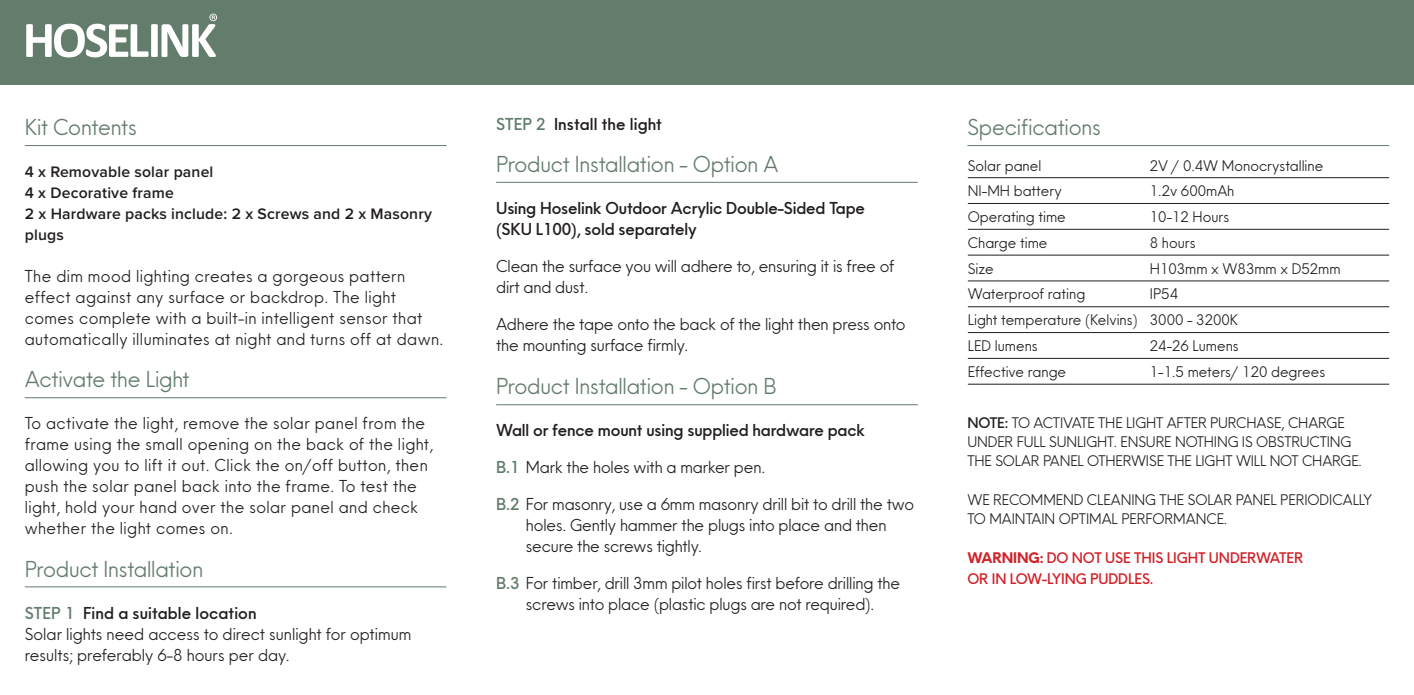
<style>
.page{position:relative;width:1414px;height:695px;background:#fff}
.page>*{position:absolute;margin:0;border:0;box-sizing:border-box;transform-origin:0 0}
.t1{font:21px "Neue Einstellung";letter-spacing:-.01em;color:#637c6c}
.t2{font:15.75px/21px "Neue Einstellung";color:#231f20}
.t3{font:15.75px/21px "Neue Einstellung";letter-spacing:.025em;color:#231f20}
.t4{font:500 15.75px/21px "Neue Einstellung";letter-spacing:-.01em;color:#231f20}
.PARRAFO_GENERAL{font:600 15.75px/21px "Proxima Nova";letter-spacing:.01em;color:#231f20}
.t5{font:14px/19.2px "Neue Einstellung";letter-spacing:-.005em;color:#231f20}
.t6{font:500 14px/21px "Neue Einstellung";letter-spacing:-.01em;color:#d1232a}
.s1{color:#637d6c}
.s2{font-weight:500;color:#637d6c}
.s3{font-weight:500}
.s4{font-weight:700}
</style>
<div class="page">
<hr style="left:25px;top:145px;width:421px;height:1px;background:#637c6c">
<hr style="left:25px;top:397px;width:421px;height:1px;background:#637c6c">
<hr style="left:25px;top:586px;width:421px;height:1px;background:#637c6c">
<hr style="left:496px;top:182px;width:422px;height:1px;background:#637c6c">
<hr style="left:496px;top:404px;width:422px;height:1px;background:#637c6c">
<hr style="left:967px;top:145px;width:422px;height:1px;background:#637c6c">
<div style="left:0;top:0;width:1414px;height:84px;background:#637c6c"></div>
<svg style="left:26px;top:14px;width:191px;height:43px"></svg>
<hr style="left:968px;top:177px;width:421px;height:1px;background:#231f20">
<hr style="left:968px;top:203px;width:421px;height:1px;background:#231f20">
<hr style="left:968px;top:229px;width:421px;height:1px;background:#231f20">
<hr style="left:968px;top:255px;width:421px;height:1px;background:#231f20">
<hr style="left:968px;top:280px;width:421px;height:1px;background:#231f20">
<hr style="left:968px;top:306px;width:421px;height:1px;background:#231f20">
<hr style="left:968px;top:332px;width:421px;height:1px;background:#231f20">
<hr style="left:968px;top:358px;width:421px;height:1px;background:#231f20">
<hr style="left:968px;top:384px;width:421px;height:1px;background:#231f20">
<p class="t1" style="left:25px;top:109px;width:113px">Kit Contents</p>
<p class="PARRAFO_GENERAL" style="left:25px;top:161px;width:190px">4 x Removable solar panel</p>
<p class="PARRAFO_GENERAL" style="left:25px;top:182px;width:409px">4 x Decorative frame<br>2 x Hardware packs include: 2 x Screws and 2 x Masonry plugs</p>
<p class="t3" style="left:25px;top:264px;width:420px">The dim mood lighting creates a gorgeous pattern effect against any surface or backdrop. The light comes complete with a built-in intelligent sensor that automatically illuminates at night and turns off at dawn.</p>
<p class="t1" style="left:25px;top:361px;width:166px">Activate the Light</p>
<p class="t3" style="left:25px;top:411px;width:410px">To activate the light, remove the solar panel from the frame using the small opening on the back of the light, allowing you to lift it out. Click the on/off button, then push the solar panel back into the frame. To test the light, hold your hand over the solar panel and check whether the light comes on.</p>
<p class="t1" style="left:25px;top:550px;width:180px">Product Installation</p>
<p class="t4" style="left:25px;top:600px;width:233px"><span class="s1">STEP 1</span> Find a suitable location</p>
<p class="t2" style="left:25px;top:621px;width:388px">Solar lights need access to direct sunlight for optimum</p>
<p class="t2" style="left:25px;top:642px;width:266px">results; preferably 6-8 hours per day.</p>
<p class="t4" style="left:496px;top:112px;width:167px"><span class="s1">STEP 2</span> Install the light</p>
<p class="t1" style="left:496px;top:146px;width:284px">Product Installation - Option A</p>
<p class="t4" style="left:496px;top:196px;width:370px">Using Hoselink Outdoor Acrylic Double-Sided Tape (SKU L100), sold separately</p>
<p class="t2" style="left:496px;top:254px;width:400px">Clean the surface you will adhere to, ensuring it is free of dirt and dust.</p>
<p class="t2" style="left:496px;top:312px;width:411px">Adhere the tape onto the back of the light then press onto the mounting surface firmly.</p>
<p class="t1" style="left:496px;top:368px;width:282px">Product Installation - Option B</p>
<p class="t4" style="left:496px;top:418px;width:370px">Wall or fence mount using supplied hardware pack</p>
<p class="t2" style="left:496px;top:455px;width:271px"><span class="s2">B.1</span> Mark the holes with a marker pen.</p>
<p class="t2" style="left:526px;top:492px;width:390px;text-indent:-30px"><span class="s2">B.2</span> For masonry, use a 6mm masonry drill bit to drill the two holes. Gently hammer the plugs into place and then secure the screws tightly.</p>
<p class="t2" style="left:496px;top:571px;width:405px;text-align:center"><span class="s2">B.3</span> For timber, drill 3mm pilot holes first before drilling the screws into place (plastic plugs are not required).</p>
<p class="t1" style="left:967px;top:109px;width:135px">Specifications</p>
<p class="t5" style="left:968px;top:154px;width:75px">Solar panel</p>
<p class="t5" style="left:1150px;top:154px;width:175px">2V / 0.4W Monocrystalline</p>
<p class="t5" style="left:968px;top:180px;width:95px">NI-MH battery</p>
<p class="t5" style="left:1150px;top:180px;width:86px">1.2v 600mAh</p>
<p class="t5" style="left:968px;top:206px;width:100px">Operating time</p>
<p class="t5" style="left:1150px;top:206px;width:81px">10-12 Hours</p>
<p class="t5" style="left:968px;top:232px;width:81px">Charge time</p>
<p class="t5" style="left:1150px;top:232px;width:47px">8 hours</p>
<p class="t5" style="left:968px;top:257px;width:27px">Size</p>
<p class="t5" style="left:1150px;top:257px;width:192px">H103mm x W83mm x D52mm</p>
<p class="t5" style="left:968px;top:283px;width:119px">Waterproof rating</p>
<p class="t5" style="left:1150px;top:283px;width:30px">IP54</p>
<p class="t5" style="left:968px;top:309px;width:272px">Light temperature (Kelvins) 3000 - 3200K</p>
<p class="t5" style="left:968px;top:335px;width:71px">LED lumens</p>
<p class="t5" style="left:1150px;top:335px;width:90px">24-26 Lumens</p>
<p class="t5" style="left:968px;top:360px;width:100px">Effective range</p>
<p class="t5" style="left:1150px;top:360px;width:177px">1-1.5 meters/ 120 degrees</p>
<p class="t5" style="left:967px;top:411px;width:396px"><span class="s3">NOTE:</span> TO ACTIVATE THE LIGHT AFTER PURCHASE, CHARGE<br>UNDER FULL SUNLIGHT. ENSURE NOTHING IS OBSTRUCTING<br>THE SOLAR PANEL OTHERWISE THE LIGHT WILL NOT CHARGE.</p>
<p class="t5" style="left:967px;top:488px;width:406px">WE RECOMMEND CLEANING THE SOLAR PANEL PERIODICALLY<br>TO MAINTAIN OPTIMAL PERFORMANCE.</p>
<p class="t6" style="left:967px;top:545px;width:337px"><span class="s4">WARNING:</span> DO NOT USE THIS LIGHT UNDERWATER<br>OR IN LOW-LYING PUDDLES.</p>
</div>
